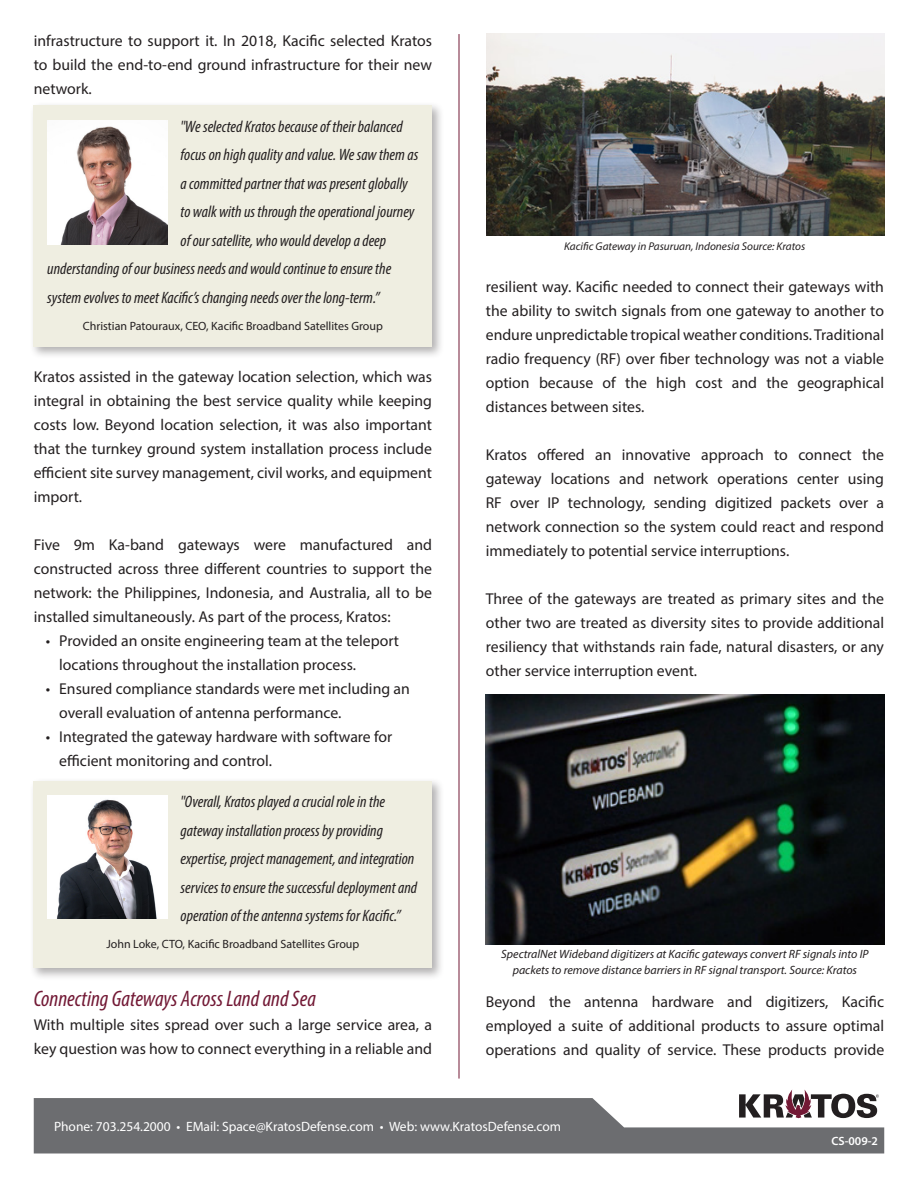
<style>
.page{position:relative;width:918px;height:1188px;background:#fff}
.page>*{position:absolute;margin:0;border:0;box-sizing:border-box;transform-origin:0 0}
.t1{font:italic condensed 22.5px "Myriad Pro";color:#721935}
.t2{font:italic condensed 16.5px/28.5px "Myriad Pro";color:#231f20}
.t3{font:15.75px/24px "Myriad Pro";color:#231f20;text-align:justify}
.t4{font:13.5px "Myriad Pro";color:#fff}
.t5{font:italic 12px/16.5px "Myriad Pro";color:#231f20;text-align:center}
.t6{font:12px "Myriad Pro";color:#231f20}
.t7{font:600 12px "Myriad Pro";color:#fff}
.t8{font:italic 11.25px "Myriad Pro";color:#231f20}
</style>
<div class="page">
<svg style="left:34px;top:1098px;width:850px;height:56px;background:#7e7f82"></svg>
<svg style="left:739px;top:1090px;width:140px;height:28px"></svg>
<div style="left:30px;top:777px;width:414px;height:203px;background:#231f20;opacity:.35"></div>
<div style="left:34px;top:782px;width:398px;height:186px;background:#efeee1"></div>
<img style="left:47px;top:795px;width:120px;height:123px">
<hr style="left:459px;top:34px;width:1px;height:1045px;background:#721935">
<div style="left:30px;top:101px;width:414px;height:258px;background:#231f20;opacity:.35"></div>
<div style="left:34px;top:106px;width:398px;height:241px;background:#efeee1"></div>
<img style="left:47px;top:121px;width:120px;height:124px">
<img style="left:486px;top:34px;width:399px;height:202px">
<img style="left:486px;top:695px;width:398px;height:249px">
<p class="t3" style="left:34px;top:28px;width:400px">infrastructure to support it. In 2018, Kacific selected Kratos to build the end-to-end ground infrastructure for their new network.</p>
<p class="t2" style="left:181px;top:112px;width:224px">"We selected Kratos because of their balanced</p>
<p class="t2" style="left:181px;top:140px;width:239px">focus on high quality and value. We saw them as</p>
<p class="t2" style="left:181px;top:169px;width:229px">a committed partner that was present globally</p>
<p class="t2" style="left:181px;top:197px;width:235px">to walk with us through the operational journey</p>
<p class="t2" style="left:181px;top:226px;width:207px">of our satellite, who would develop a deep</p>
<p class="t2" style="left:47px;top:254px;width:346px">understanding of our business needs and would continue to ensure the</p>
<p class="t2" style="left:47px;top:283px;width:334px">system evolves to meet Kacific’s changing needs over the long-term.”</p>
<p class="t6" style="left:83px;top:318px;width:302px">Christian Patouraux, CEO, Kacific Broadband Satellites Group</p>
<p class="t3" style="left:34px;top:364px;width:400px">Kratos assisted in the gateway location selection, which was integral in obtaining the best service quality while keeping costs low. Beyond location selection, it was also important that the turnkey ground system installation process include efficient site survey management, civil works, and equipment import.</p>
<p class="t3" style="left:34px;top:532px;width:400px">Five 9m Ka-band gateways were manufactured and constructed across three different countries to support the network: the Philippines, Indonesia, and Australia, all to be installed simultaneously. As part of the process, Kratos:</p>
<p class="t3" style="left:46px;top:628px;width:355px">• Provided an onsite engineering team at the teleport</p>
<p class="t3" style="left:59px;top:652px;width:298px">locations throughout the installation process.</p>
<p class="t3" style="left:46px;top:676px;width:366px">• Ensured compliance standards were met including an</p>
<p class="t3" style="left:59px;top:700px;width:284px">overall evaluation of antenna performance.</p>
<p class="t3" style="left:46px;top:724px;width:348px">• Integrated the gateway hardware with software for</p>
<p class="t3" style="left:59px;top:748px;width:214px">efficient monitoring and control.</p>
<p class="t2" style="left:181px;top:788px;width:238px">"Overall, Kratos played a crucial role in the gateway installation process by providing expertise, project management, and integration services to ensure the successful deployment and operation of the antenna systems for Kacific.”</p>
<p class="t6" style="left:106px;top:937px;width:255px">John Loke, CTO, Kacific Broadband Satellites Group</p>
<p class="t1" style="left:34px;top:985px;width:284px">Connecting Gateways Across Land and Sea</p>
<p class="t3" style="left:34px;top:1012px;width:400px">With multiple sites spread over such a large service area, a key question was how to connect everything in a reliable and</p>
<p class="t8" style="left:564px;top:239px;width:243px">Kacific Gateway in Pasuruan, Indonesia Source: Kratos</p>
<p class="t3" style="left:486px;top:274px;width:400px">resilient way. Kacific needed to connect their gateways with the ability to switch signals from one gateway to another to endure unpredictable tropical weather conditions. Traditional radio frequency (RF) over fiber technology was not a viable option because of the high cost and the geographical distances between sites.</p>
<p class="t3" style="left:486px;top:442px;width:400px">Kratos offered an innovative approach to connect the gateway locations and network operations center using RF over IP technology, sending digitized packets over a network connection so the system could react and respond immediately to potential service interruptions.</p>
<p class="t3" style="left:486px;top:586px;width:400px">Three of the gateways are treated as primary sites and the other two are treated as diversity sites to provide additional resiliency that withstands rain fade, natural disasters, or any other service interruption event.</p>
<p class="t5" style="left:501px;top:945px;width:369px">SpectralNet Wideband digitizers at Kacific gateways convert RF signals into IP packets to remove distance barriers in RF signal transport. Source: Kratos</p>
<p class="t3" style="left:486px;top:990px;width:400px">Beyond the antenna hardware and digitizers, Kacific employed a suite of additional products to assure optimal operations and quality of service. These products provide</p>
<p class="t4" style="left:54px;top:1118px;width:509px">Phone: 703.254.2000 • EMail: Space@KratosDefense.com • Web: www.KratosDefense.com</p>
<p class="t7" style="left:831px;top:1133px;width:48px">CS-009-2</p>
</div>
